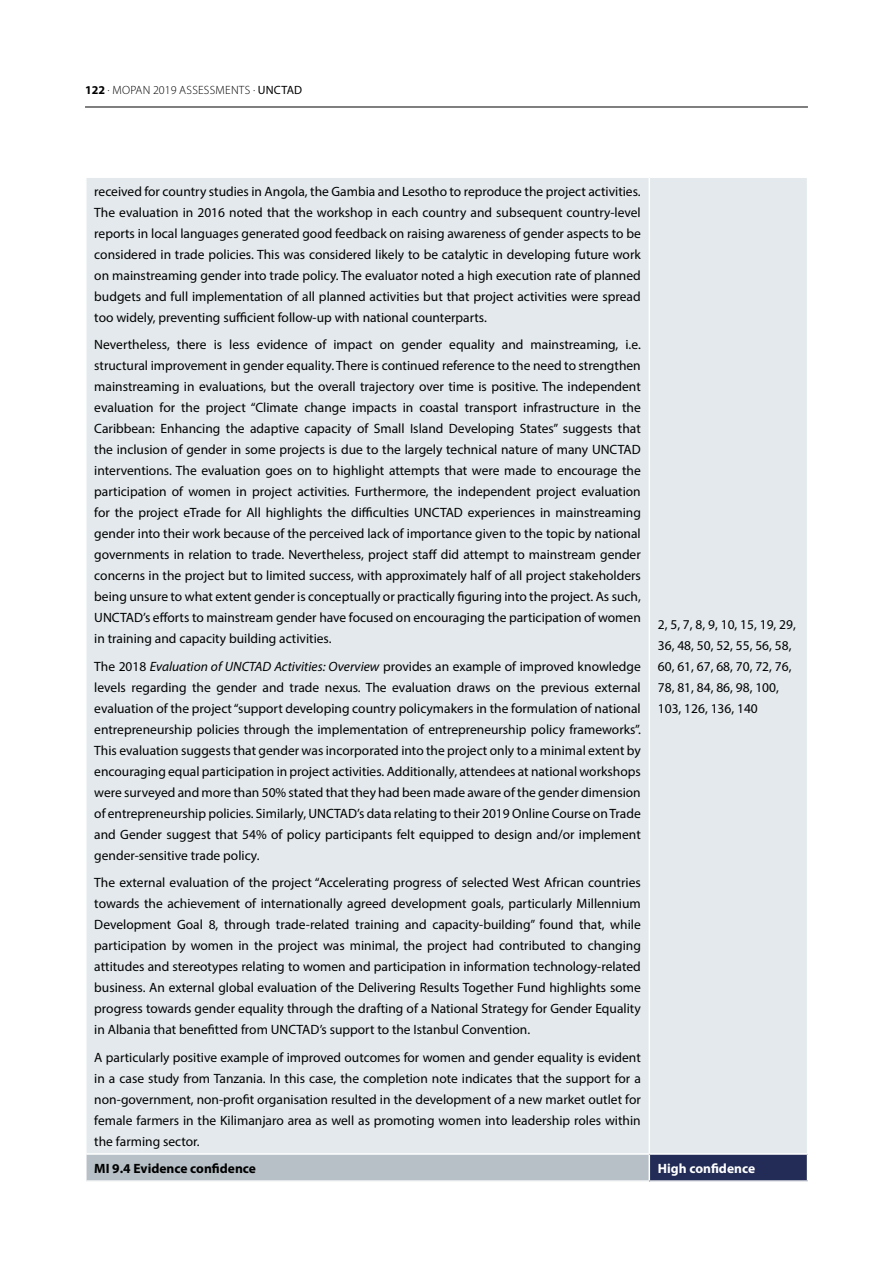
<style>
.page{position:relative;width:893px;height:1263px;background:#fff}
.page>*{position:absolute;margin:0;border:0;box-sizing:border-box;transform-origin:0 0}
.t1{font:13.5px/21px "Myriad Pro";color:#000;text-align:justify}
.t2{font:700 13.5px "Myriad Pro";color:#000}
.t3{font:700 13.5px "Myriad Pro";color:#fff}
.t4{font:300 12px "Myriad Pro";letter-spacing:.02em;color:#000}
.s1{font-weight:700}
.s2{font-weight:400}
.s3{font-style:italic}
</style>
<div class="page">
<hr style="left:85px;top:107px;width:723px;height:1px;background:#000">
<div style="left:87px;top:178px;width:720px;height:975px;background:#e3e9ec"></div>
<div style="left:86px;top:1154px;width:563px;height:27px;background:#b6c0c6"></div>
<div style="left:649px;top:1154px;width:158px;height:27px;background:#222c56"></div>
<hr style="left:649px;top:178px;width:1px;height:975px;background:#fff">
<hr style="left:85px;top:1153px;width:564px;height:2px;background:#fff">
<hr style="left:85px;top:1155px;width:2px;height:25px;background:#fff">
<hr style="left:649px;top:1153px;width:159px;height:2px;background:#fff">
<svg style="left:649px;top:1155px;width:1px;height:25px"></svg>
<hr style="left:85px;top:1180px;width:564px;height:2px;background:#fff">
<hr style="left:649px;top:1180px;width:159px;height:2px;background:#fff">
<p class="t4" style="left:85px;top:83px;width:219px"><span class="s1">122</span> . MOPAN 2019 ASSESSMENTS . <span class="s2">UNCTAD</span></p>
<p class="t1" style="left:94px;top:181px;width:548px">received for country studies in Angola, the Gambia and Lesotho to reproduce the project activities.<br>The evaluation in 2016 noted that the workshop in each country and subsequent country-level reports in local languages generated good feedback on raising awareness of gender aspects to be considered in trade policies. This was considered likely to be catalytic in developing future work on mainstreaming gender into trade policy. The evaluator noted a high execution rate of planned budgets and full implementation of all planned activities but that project activities were spread too widely, preventing sufficient follow-up with national counterparts.</p>
<p class="t1" style="left:94px;top:334px;width:548px">Nevertheless, there is less evidence of impact on gender equality and mainstreaming, i.e. structural improvement in gender equality. There is continued reference to the need to strengthen mainstreaming in evaluations, but the overall trajectory over time is positive. The independent evaluation for the project “Climate change impacts in coastal transport infrastructure in the Caribbean: Enhancing the adaptive capacity of Small Island Developing States” suggests that the inclusion of gender in some projects is due to the largely technical nature of many UNCTAD interventions. The evaluation goes on to highlight attempts that were made to encourage the participation of women in project activities. Furthermore, the independent project evaluation for the project eTrade for All highlights the difficulties UNCTAD experiences in mainstreaming gender into their work because of the perceived lack of importance given to the topic by national governments in relation to trade. Nevertheless, project staff did attempt to mainstream gender concerns in the project but to limited success, with approximately half of all project stakeholders being unsure to what extent gender is conceptually or practically figuring into the project. As such, UNCTAD’s efforts to mainstream gender have focused on encouraging the participation of women in training and capacity building activities.</p>
<p class="t1" style="left:94px;top:655px;width:548px">The 2018 <span class="s3">Evaluation of UNCTAD Activities: Overview</span> provides an example of improved knowledge levels regarding the gender and trade nexus. The evaluation draws on the previous external evaluation of the project “support developing country policymakers in the formulation of national entrepreneurship policies through the implementation of entrepreneurship policy frameworks”.<br>This evaluation suggests that gender was incorporated into the project only to a minimal extent by encouraging equal participation in project activities. Additionally, attendees at national workshops were surveyed and more than 50% stated that they had been made aware of the gender dimension of entrepreneurship policies. Similarly, UNCTAD’s data relating to their 2019 Online Course on Trade and Gender suggest that 54% of policy participants felt equipped to design and/or implement gender-sensitive trade policy.</p>
<p class="t1" style="left:94px;top:872px;width:548px">The external evaluation of the project “Accelerating progress of selected West African countries towards the achievement of internationally agreed development goals, particularly Millennium Development Goal 8, through trade-related training and capacity-building” found that, while participation by women in the project was minimal, the project had contributed to changing attitudes and stereotypes relating to women and participation in information technology-related business. An external global evaluation of the Delivering Results Together Fund highlights some progress towards gender equality through the drafting of a National Strategy for Gender Equality in Albania that benefitted from UNCTAD’s support to the Istanbul Convention.</p>
<p class="t1" style="left:94px;top:1046px;width:548px">A particularly positive example of improved outcomes for women and gender equality is evident in a case study from Tanzania. In this case, the completion note indicates that the support for a non-government, non-profit organisation resulted in the development of a new market outlet for female farmers in the Kilimanjaro area as well as promoting women into leadership roles within the farming sector.</p>
<p class="t1" style="left:658px;top:614px;width:140px;text-align:left">2, 5, 7, 8, 9, 10, 15, 19, 29,<br>36, 48, 50, 52, 55, 56, 58,<br>60, 61, 67, 68, 70, 72, 76,<br>78, 81, 84, 86, 98, 100,<br>103, 126, 136, 140</p>
<p class="t2" style="left:94px;top:1159px;width:163px">MI 9.4 Evidence confidence</p>
<p class="t3" style="left:658px;top:1159px;width:99px">High confidence</p>
</div>
